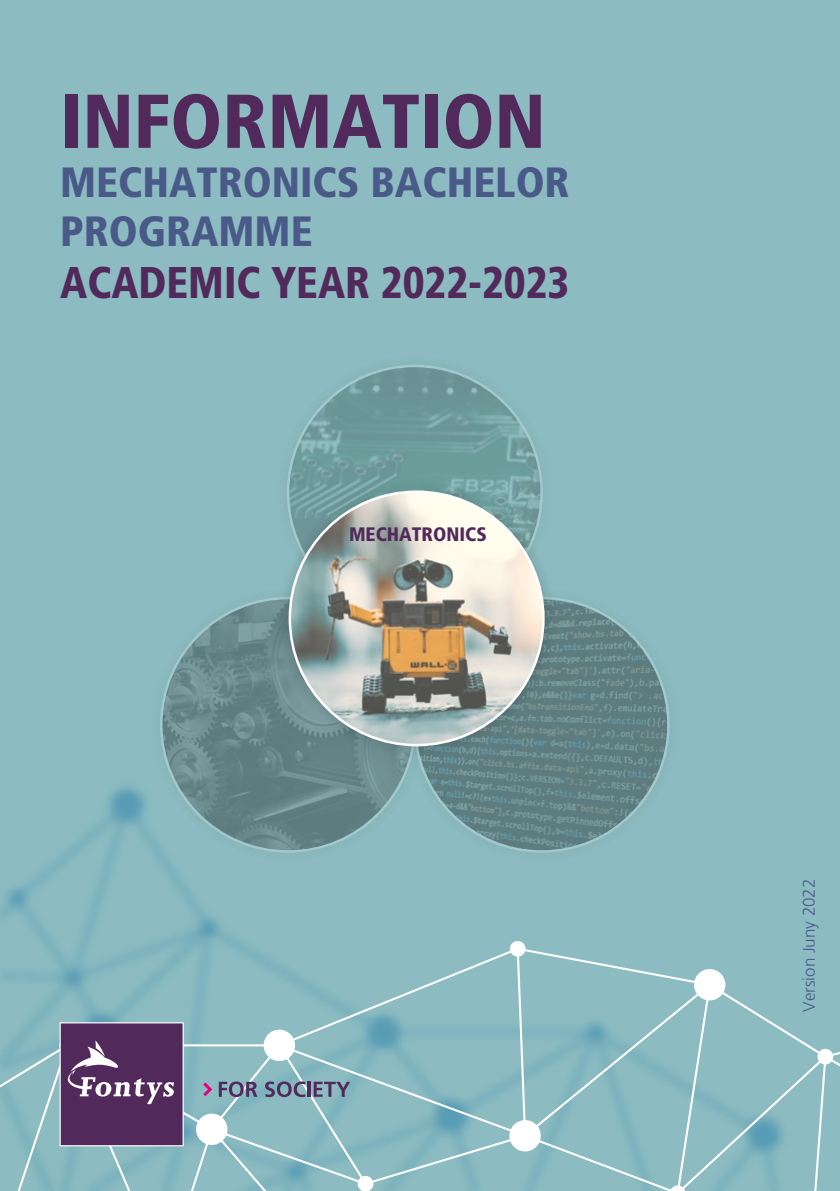
<style>
.page{position:relative;width:840px;height:1191px;background:#fff}
.page>*{position:absolute;margin:0;border:0;box-sizing:border-box;transform-origin:0 0}
.t1{font:900 76.2px "Fontys Frutiger Cn";color:#512a5b}
.t2{font:900 44.4px "Fontys Frutiger Cn";color:#512a5b;scale:.94 1}
.t3{font:900 42.2px/49.2px "Fontys Frutiger Cn";color:#4a5a88}
.t4{font:900 19.4px "Fontys Frutiger Cn";color:#512a5b}
.t5{font:300 17px "Fontys Frutiger";color:#4a5a88}
</style>
<div class="page">
<div style="left:0;top:0;width:839px;height:648px;background:#8cbcc1"></div>
<div style="left:0;top:648px;width:839px;height:543px;background:#8cbcc1"></div>
<svg style="left:0;top:947px;width:839px;height:140px;background:#89bac0"></svg>
<div style="left:509px;top:941px;width:16px;height:15px;background:#fff;border-radius:50%"></div>
<svg style="left:18px;top:948px;width:821px;height:243px;background:#8ab3bc"></svg>
<div style="left:398px;top:582px;width:285px;height:285px;background:#8cbcc1"></div>
<svg style="left:414px;top:598px;width:254px;height:253px;background:#638386"></svg>
<div style="left:145px;top:582px;width:285px;height:285px;background:#8cbcc1"></div>
<svg style="left:161px;top:598px;width:253px;height:253px;background:#68888b"></svg>
<div style="left:272px;top:350px;width:285px;height:285px;background:#8cbcc1"></div>
<svg style="left:288px;top:366px;width:253px;height:253px;background:#6f9c9c"></svg>
<div style="left:273px;top:475px;width:285px;height:285px;background:#1d1d1b;opacity:.2"></div>
<img style="left:290px;top:492px;width:253px;height:253px;border-radius:127px">
<h1 class="t1" style="left:60px;top:75px;width:486px">INFORMATION</h1>
<p class="t3" style="left:60px;top:158px;width:511px">MECHATRONICS BACHELOR<br>PROGRAMME</p>
<p class="t2" style="left:60px;top:256px;width:543px">ACADEMIC YEAR 2022-2023</p>
<p class="t4" style="left:349px;top:522px;width:139px">MECHATRONICS</p>
<p class="t5" style="left:798px;top:1011px;width:135px;rotate:-90deg">Version Juny 2022</p>
</div>
